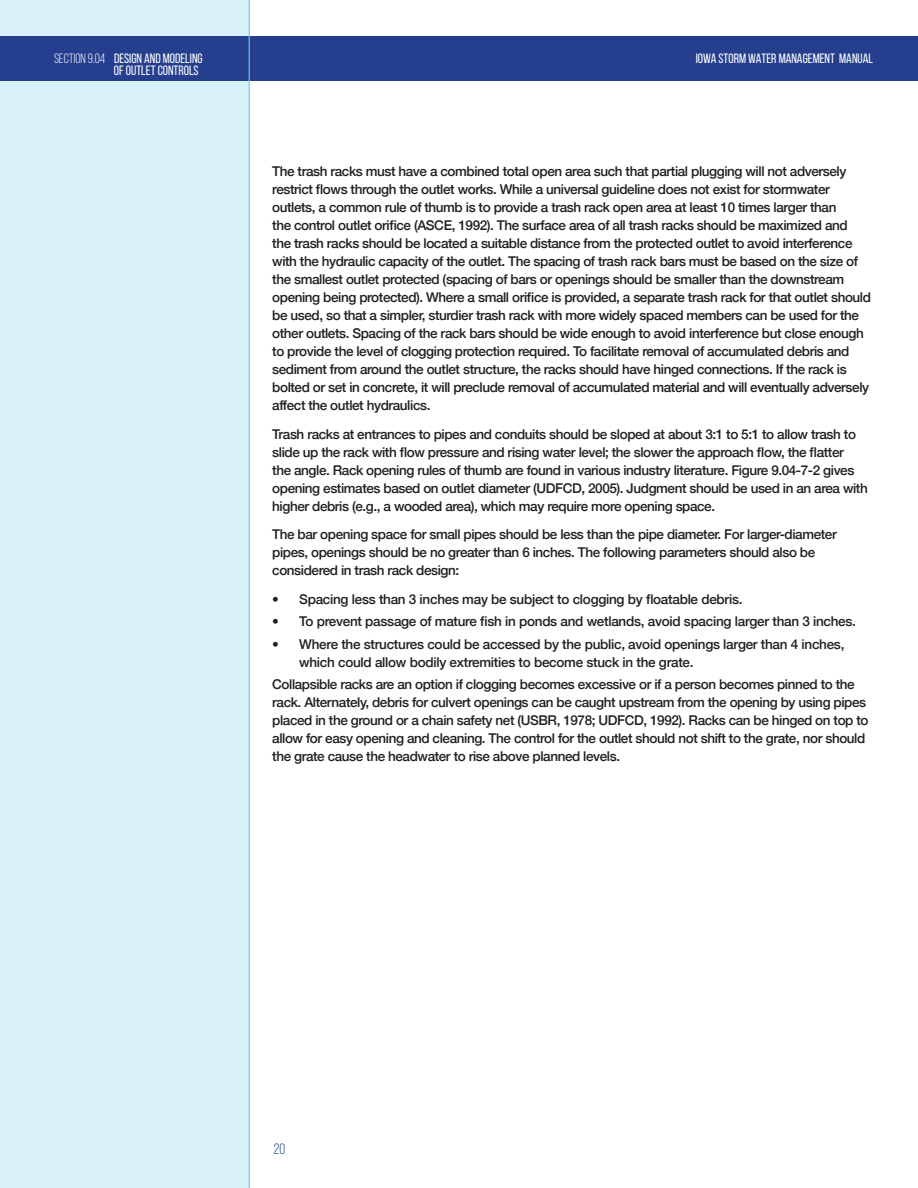
<style>
.page{position:relative;width:918px;height:1188px;background:#fff}
.page>*{position:absolute;margin:0;border:0;box-sizing:border-box;transform-origin:0 0}
.t1{font:15px "Bebas Neue";color:#253f8e}
.t2{font:500 13.5px/18px "Helvetica Neue";letter-spacing:-.03em;color:#231f20}
.t3{font:13.5px/12px "Bebas Neue";color:#fff;text-align:right}
.s1{font-style:inherit}
</style>
<div class="page">
<div style="left:0;top:0;width:250px;height:1188px;background:#d8f1f9"></div>
<div style="left:0;top:36px;width:918px;height:45px;background:#253f8e"></div>
<hr style="left:249px;top:0;width:1px;height:1188px;background:#65d0ec">
<p class="t3" style="left:54px;top:52px;width:150px"><span class="s1">SECTION 9.04</span> DESIGN AND MODELING<br>OF OUTLET CONTROLS</p>
<p class="t3" style="left:696px;top:52px;width:179px">IOWA STORM WATER MANAGEMENT MANUAL</p>
<p class="t2" style="left:272px;top:162px;width:600px">The trash racks must have a combined total open area such that partial plugging will not adversely restrict flows through the outlet works. While a universal guideline does not exist for stormwater outlets, a common rule of thumb is to provide a trash rack open area at least 10 times larger than<br>the control outlet orifice (ASCE, 1992). The surface area of all trash racks should be maximized and<br>the trash racks should be located a suitable distance from the protected outlet to avoid interference with the hydraulic capacity of the outlet. The spacing of trash rack bars must be based on the size of the smallest outlet protected (spacing of bars or openings should be smaller than the downstream opening being protected). Where a small orifice is provided, a separate trash rack for that outlet should be used, so that a simpler, sturdier trash rack with more widely spaced members can be used for the other outlets. Spacing of the rack bars should be wide enough to avoid interference but close enough to provide the level of clogging protection required. To facilitate removal of accumulated debris and sediment from around the outlet structure, the racks should have hinged connections. If the rack is bolted or set in concrete, it will preclude removal of accumulated material and will eventually adversely affect the outlet hydraulics.</p>
<p class="t2" style="left:272px;top:425px;width:597px">Trash racks at entrances to pipes and conduits should be sloped at about 3:1 to 5:1 to allow trash to slide up the rack with flow pressure and rising water level; the slower the approach flow, the flatter<br>the angle. Rack opening rules of thumb are found in various industry literature. Figure 9.04-7-2 gives opening estimates based on outlet diameter (UDFCD, 2005). Judgment should be used in an area with higher debris (e.g., a wooded area), which may require more opening space.</p>
<p class="t2" style="left:272px;top:525px;width:566px">The bar opening space for small pipes should be less than the pipe diameter. For larger-diameter pipes, openings should be no greater than 6 inches. The following parameters should also be considered in trash rack design:</p>
<p class="t2" style="left:272px;top:590px;width:472px">• Spacing less than 3 inches may be subject to clogging by floatable debris.</p>
<p class="t2" style="left:272px;top:612px;width:585px">• To prevent passage of mature fish in ponds and wetlands, avoid spacing larger than 3 inches.</p>
<p class="t2" style="left:299px;top:635px;width:547px;text-indent:-27px">• Where the structures could be accessed by the public, avoid openings larger than 4 inches, which could allow bodily extremities to become stuck in the grate.</p>
<p class="t2" style="left:272px;top:675px;width:598px">Collapsible racks are an option if clogging becomes excessive or if a person becomes pinned to the rack. Alternately, debris for culvert openings can be caught upstream from the opening by using pipes placed in the ground or a chain safety net (USBR, 1978; UDFCD, 1992). Racks can be hinged on top to allow for easy opening and cleaning. The control for the outlet should not shift to the grate, nor should the grate cause the headwater to rise above planned levels.</p>
<p class="t1" style="left:274px;top:1140px;width:13px">20</p>
</div>
